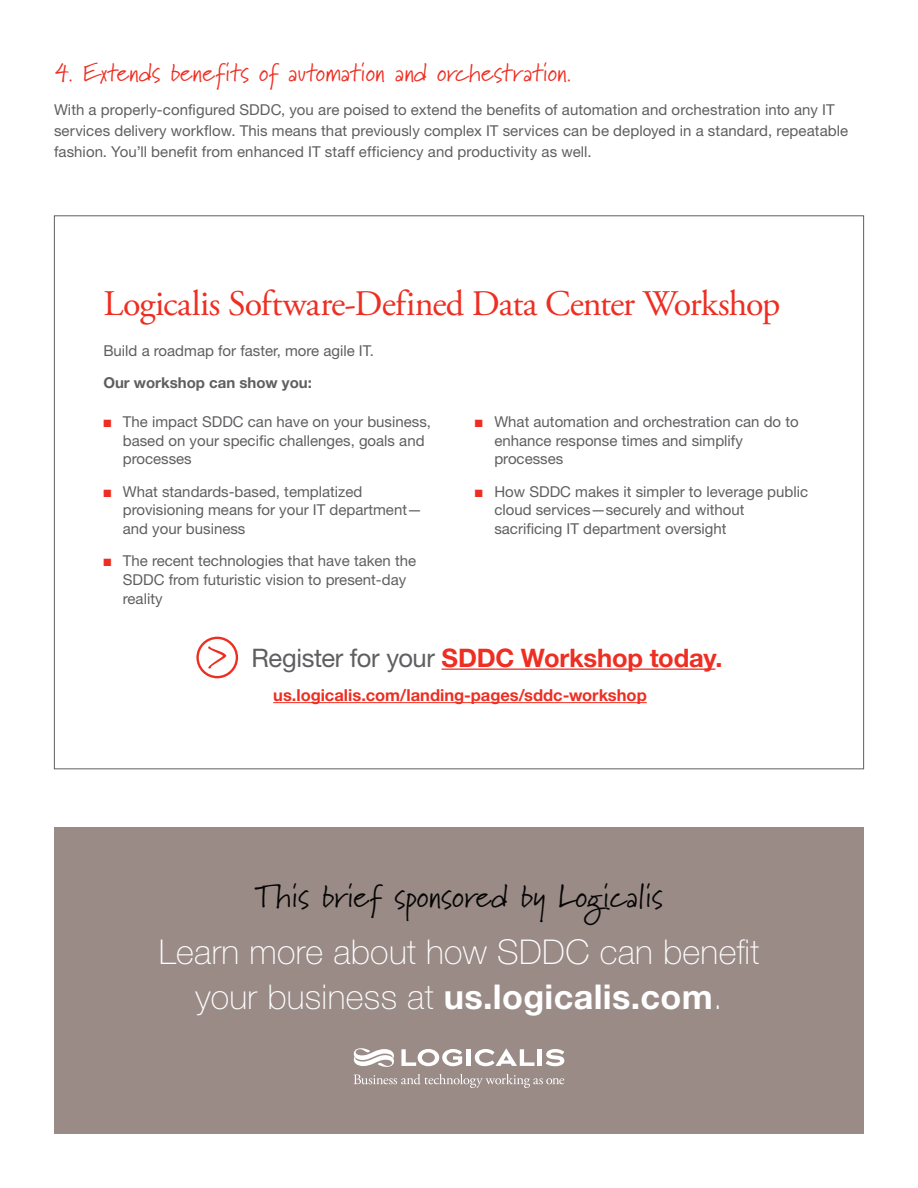
<style>
.page{position:relative;width:918px;height:1188px;background:#fff}
.page>*{position:absolute;margin:0;border:0;box-sizing:border-box;transform-origin:0 0}
.subhead{font:36px "Adobe Garamond Pro";letter-spacing:-.025em;color:#ee2e22}
.t1{font:100 34.2px/45px "Helvetica Neue LT Std";letter-spacing:.01em;color:#fff;text-align:center}
.t2{font:32.4px "Marydale";color:#040503}
.t3{font:25.5px "Marydale";color:#ee2e22}
.t4{font:700 25.5px "Helvetica Neue LT Std";letter-spacing:-.01em;color:#ee2e22}
.t5{font:700 16.5px "Helvetica Neue LT Std";color:#ee2e22}
.subhead-2{font:15px/18.8px "Helvetica Neue";color:#5f5f62}
.t6{font:15px/21px "Helvetica Neue LT Std";letter-spacing:.005em;color:#5f5f62}
.subhead-3{font:700 15px "Helvetica Neue";color:#5f5f62}
.s1{color:#ee2e22}
.s2{font-weight:400;color:#5f5f62}
.s3{font-weight:700}
</style>
<div class="page">
<div style="left:54px;top:827px;width:810px;height:307px;background:#9a8b87"></div>
<svg style="left:354px;top:1074px;width:210px;height:14px"></svg>
<hr style="left:467px;top:1049px;width:4px;height:17px;background:#fff">
<hr style="left:538px;top:1049px;width:4px;height:17px;background:#fff">
<svg style="left:401px;top:1049px;width:61px;height:17px"></svg>
<svg style="left:475px;top:1048px;width:60px;height:18px"></svg>
<svg style="left:546px;top:1049px;width:18px;height:17px"></svg>
<svg style="left:354px;top:1048px;width:40px;height:19px"></svg>
<div style="left:196px;top:637px;width:42px;height:41px;border:2px solid #ee2e22;border-radius:50%"></div>
<svg style="left:208px;top:646px;width:18px;height:23px"></svg>
<hr style="left:442px;top:669px;width:273px;height:1px;background:#ee2e22">
<hr style="left:273px;top:702px;width:374px;height:1px;background:#ee2e22">
<p class="t3" style="left:54px;top:57px;width:519px">4. Extends benefits of automation and orchestration.</p>
<p class="t6" style="left:54px;top:99px;width:796px">With a properly-configured SDDC, you are poised to extend the benefits of automation and orchestration into any IT services delivery workflow. This means that previously complex IT services can be deployed in a standard, repeatable fashion. You’ll benefit from enhanced IT staff efficiency and productivity as well.</p>
<p class="subhead" style="left:103px;top:282px;width:679px">Logicalis Software-Defined Data Center Workshop</p>
<p class="subhead-2" style="left:103px;top:341px;width:272px">Build a roadmap for faster, more agile IT.</p>
<p class="subhead-3" style="left:103px;top:373px;width:210px">Our workshop can show you:</p>
<p class="subhead-2" style="left:123px;top:412px;width:310px;text-indent:-20px"><span class="s1">■</span> The impact SDDC can have on your business, based on your specific challenges, goals and processes</p>
<p class="subhead-2" style="left:123px;top:482px;width:301px;text-indent:-20px"><span class="s1">■</span> What standards-based, templatized provisioning means for your IT department— and your business</p>
<p class="subhead-2" style="left:123px;top:551px;width:295px;text-indent:-20px"><span class="s1">■</span> The recent technologies that have taken the<br>SDDC from futuristic vision to present-day reality</p>
<p class="subhead-2" style="left:494px;top:412px;width:306px;text-indent:-20px"><span class="s1">■</span> What automation and orchestration can do to enhance response times and simplify processes</p>
<p class="subhead-2" style="left:494px;top:482px;width:315px;text-indent:-20px"><span class="s1">■</span> How SDDC makes it simpler to leverage public cloud services—securely and without sacrificing IT department oversight</p>
<p class="t4" style="left:252px;top:642px;width:473px"><span class="s2">Register for your</span> SDDC Workshop today.</p>
<p class="t5" style="left:273px;top:685px;width:375px">us.logicalis.com/landing-pages/sddc-workshop</p>
<p class="t2" style="left:255px;top:877px;width:409px">This brief sponsored by Logicalis</p>
<p class="t1" style="left:159px;top:930px;width:602px">Learn more about how SDDC can benefit your business at <span class="s3">us.logicalis.com</span>.</p>
</div>
